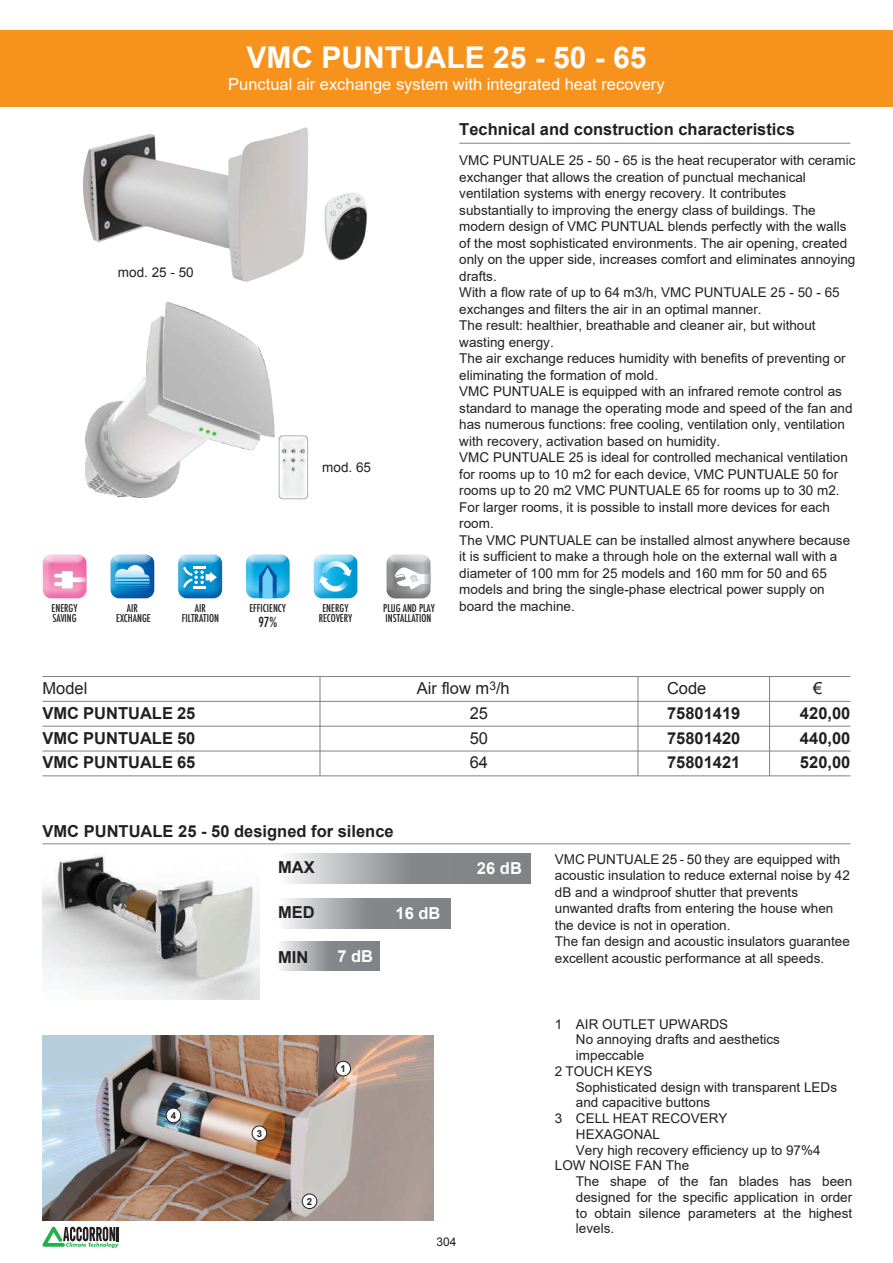
<style>
.page{position:relative;width:893px;height:1263px;background:#fff}
.page>*{position:absolute;margin:0;border:0;box-sizing:border-box;transform-origin:0 0}
.t1{font:700 30px "Arial";color:#fff}
.t2{font:700 16.5px/24.8px "Arial";color:#231f20;text-align:justify}
.t3{font:16.5px "Arial";color:#fff}
.t4{font:16.5px/24.8px "Arial";color:#231f20}
.t5{font:700 16.5px "Arial";color:#fff}
.t6{font:13.5px/16.5px "Arial";color:#231f20}
.t7{font:500 condensed 13.5px "Futura";color:#231f20}
.t8{font:12px "Arial";color:#231f20}
.t9{font:500 condensed 10.5px/10.5px "Futura";color:#231f20;text-align:center}
.t10{font:700 9.6px "Arial";color:#231f20}
</style>
<div class="page">
<svg style="left:42px;top:1227px;width:77px;height:21px"></svg>
<hr style="left:459px;top:143px;width:391px;height:1px;background:#808285">
<div style="left:0;top:30px;width:893px;height:76px;background:#f7931d"></div>
<hr style="left:43px;top:676px;width:807px;height:1px;background:#808285">
<hr style="left:43px;top:726px;width:807px;height:1px;background:#808285">
<hr style="left:43px;top:701px;width:807px;height:1px;background:#808285">
<hr style="left:43px;top:750px;width:807px;height:1px;background:#808285">
<hr style="left:43px;top:775px;width:807px;height:1px;background:#808285">
<hr style="left:637px;top:676px;width:1px;height:100px;background:#808285">
<hr style="left:320px;top:676px;width:1px;height:100px;background:#808285">
<hr style="left:769px;top:676px;width:1px;height:100px;background:#808285">
<div style="left:40px;top:555px;width:48px;height:46px;background:#ef59a1;opacity:.75"></div>
<svg style="left:45px;top:554px;width:39px;height:11px"></svg>
<div style="left:108px;top:555px;width:48px;height:46px;background:#0850a3;opacity:.75"></div>
<svg style="left:113px;top:554px;width:38px;height:34px"></svg>
<div style="left:172px;top:555px;width:51px;height:46px;background:#0850a3;opacity:.75"></div>
<svg style="left:181px;top:554px;width:38px;height:35px"></svg>
<div style="left:311px;top:555px;width:48px;height:46px;background:#0093d0;opacity:.75"></div>
<svg style="left:316px;top:554px;width:39px;height:38px"></svg>
<div style="left:244px;top:555px;width:47px;height:46px;background:#0093d0;opacity:.75"></div>
<svg style="left:249px;top:554px;width:38px;height:44px;background:#3eafdf"></svg>
<div style="left:383px;top:555px;width:48px;height:46px;background:#6c6d70;opacity:.75"></div>
<svg style="left:389px;top:554px;width:42px;height:36px"></svg>
<img style="left:85px;top:302px;width:223px;height:198px">
<div style="left:279px;top:435px;width:29px;height:64px;border:1px solid #afb1b6;border-radius:3px"></div>
<img style="left:83px;top:127px;width:225px;height:155px">
<img style="left:324px;top:192px;width:43px;height:69px">
<hr style="left:43px;top:843px;width:807px;height:1px;background:#808285">
<img style="left:43px;top:854px;width:217px;height:146px">
<svg style="left:288px;top:854px;width:243px;height:29px;background:#9fa0a3"></svg>
<svg style="left:284px;top:899px;width:167px;height:29px;background:#9fa0a3"></svg>
<svg style="left:280px;top:941px;width:99px;height:30px;background:#9fa1a4"></svg>
<img style="left:43px;top:1035px;width:391px;height:185px">
<div style="left:336px;top:1061px;width:14px;height:15px;background:#fff;border-radius:50%"></div>
<div style="left:336px;top:1061px;width:15px;height:15px;border:1px solid #231f20;border-radius:50%"></div>
<div style="left:302px;top:1194px;width:15px;height:14px;background:#fff;border-radius:50%"></div>
<div style="left:302px;top:1194px;width:15px;height:15px;border:1px solid #231f20;border-radius:50%"></div>
<div style="left:252px;top:1126px;width:15px;height:14px;background:#fff;border-radius:50%"></div>
<div style="left:252px;top:1125px;width:15px;height:16px;border:1px solid #231f20;border-radius:50%"></div>
<div style="left:166px;top:1108px;width:15px;height:15px;background:#fff;border-radius:50%"></div>
<div style="left:166px;top:1108px;width:15px;height:15px;border:1px solid #231f20;border-radius:50%"></div>
<h1 class="t1" style="left:246px;top:37px;width:402px">VMC PUNTUALE 25 - 50 - 65</h1>
<p class="t3" style="left:228px;top:73px;width:438px">Punctual air exchange system with integrated heat recovery</p>
<p class="t6" style="left:118px;top:264px;width:77px">mod. 25 - 50</p>
<p class="t6" style="left:322px;top:459px;width:50px">mod. 65</p>
<p class="t9" style="left:52px;top:603px;width:27px;text-align:left">ENERGY<br>SAVING</p>
<p class="t9" style="left:116px;top:603px;width:36px">AIR<br>EXCHANGE</p>
<p class="t9" style="left:182px;top:603px;width:39px">AIR<br>FILTRATION</p>
<p class="t9" style="left:319px;top:603px;width:35px">ENERGY<br>RECOVERY</p>
<p class="t9" style="left:249px;top:603px;width:38px">EFFICIENCY</p>
<p class="t7" style="left:258px;top:613px;width:20px">97%</p>
<p class="t9" style="left:383px;top:603px;width:53px;text-align:left">PLUG AND PLAY<br>INSTALLATION</p>
<p class="t2" style="left:459px;top:117px;width:337px">Technical and construction characteristics</p>
<p class="t6" style="left:459px;top:152px;width:398px">VMC PUNTUALE 25 - 50 - 65 is the heat recuperator with ceramic exchanger that allows the creation of punctual mechanical ventilation systems with energy recovery. It contributes substantially to improving the energy class of buildings. The modern design of VMC PUNTUAL blends perfectly with the walls of the most sophisticated environments. The air opening, created only on the upper side, increases comfort and eliminates annoying drafts.<br>With a flow rate of up to 64 m3/h, VMC PUNTUALE 25 - 50 - 65 exchanges and filters the air in an optimal manner.<br>The result: healthier, breathable and cleaner air, but without wasting energy.<br>The air exchange reduces humidity with benefits of preventing or eliminating the formation of mold.<br>VMC PUNTUALE is equipped with an infrared remote control as standard to manage the operating mode and speed of the fan and has numerous functions: free cooling, ventilation only, ventilation with recovery, activation based on humidity.<br>VMC PUNTUALE 25 is ideal for controlled mechanical ventilation for rooms up to 10 m2 for each device, VMC PUNTUALE 50 for rooms up to 20 m2 VMC PUNTUALE 65 for rooms up to 30 m2.<br>For larger rooms, it is possible to install more devices for each room.<br>The VMC PUNTUALE can be installed almost anywhere because it is sufficient to make a through hole on the external wall with a diameter of 100 mm for 25 models and 160 mm for 50 and 65 models and bring the single-phase electrical power supply on board the machine.</p>
<p class="t4" style="left:43px;top:676px;width:46px">Model</p>
<p class="t2" style="left:43px;top:701px;width:154px">VMC PUNTUALE 25<br>VMC PUNTUALE 50<br>VMC PUNTUALE 65</p>
<p class="t4" style="left:470px;top:676px;width:42px;text-indent:-53px">Air flow m<sup>3</sup>/h<br>25<br>50<br>64</p>
<p class="t4" style="left:667px;top:676px;width:41px">Code</p>
<p class="t2" style="left:667px;top:701px;width:75px">75801419<br>75801420<br>75801421</p>
<p class="t4" style="left:813px;top:676px;width:11px">€</p>
<p class="t2" style="left:800px;top:701px;width:52px">420,00<br>440,00<br>520,00</p>
<p class="t2" style="left:278px;top:814px;width:117px;line-height:35.8px;text-indent:-236px">VMC PUNTUALE 25 - 50 designed for silence<br>MAX</p>
<p class="t2" style="left:278px;top:900px;width:38px">MED</p>
<p class="t2" style="left:278px;top:945px;width:32px">MIN</p>
<p class="t5" style="left:396px;top:903px;width:46px">16 dB</p>
<p class="t5" style="left:337px;top:945px;width:37px">7 dB</p>
<p class="t5" style="left:477px;top:858px;width:46px">26 dB</p>
<p class="t10" style="left:171px;top:1109px;width:7px">4</p>
<p class="t10" style="left:257px;top:1127px;width:7px">3</p>
<p class="t10" style="left:340px;top:1062px;width:7px">1</p>
<p class="t10" style="left:307px;top:1195px;width:7px">2</p>
<p class="t8" style="left:436px;top:1234px;width:22px">304</p>
<p class="t6" style="left:555px;top:851px;width:296px">VMC PUNTUALE 25 - 50 they are equipped with acoustic insulation to reduce external noise by 42 dB and a windproof shutter that prevents unwanted drafts from entering the house when the device is not in operation.<br>The fan design and acoustic insulators guarantee excellent acoustic performance at all speeds.</p>
<p class="t6" style="left:555px;top:1016px;width:175px">1 AIR OUTLET UPWARDS</p>
<p class="t6" style="left:576px;top:1031px;width:206px">No annoying drafts and aesthetics</p>
<p class="t6" style="left:576px;top:1047px;width:70px">impeccable</p>
<p class="t6" style="left:555px;top:1063px;width:99px">2 TOUCH KEYS</p>
<p class="t6" style="left:576px;top:1078px;width:263px">Sophisticated design with transparent LEDs</p>
<p class="t6" style="left:576px;top:1094px;width:136px">and capacitive buttons</p>
<p class="t6" style="left:555px;top:1110px;width:174px">3 CELL HEAT RECOVERY</p>
<p class="t6" style="left:576px;top:1126px;width:86px">HEXAGONAL</p>
<p class="t6" style="left:576px;top:1141px;width:246px">Very high recovery efficiency up to 97%4</p>
<p class="t6" style="left:555px;top:1157px;width:136px">LOW NOISE FAN The</p>
<p class="t6" style="left:576px;top:1173px;width:278px">The shape of the fan blades has been</p>
<p class="t6" style="left:576px;top:1189px;width:278px">designed for the specific application in order</p>
<p class="t6" style="left:576px;top:1204px;width:278px">to obtain silence parameters at the highest</p>
<p class="t6" style="left:576px;top:1220px;width:40px">levels.</p>
</div>
